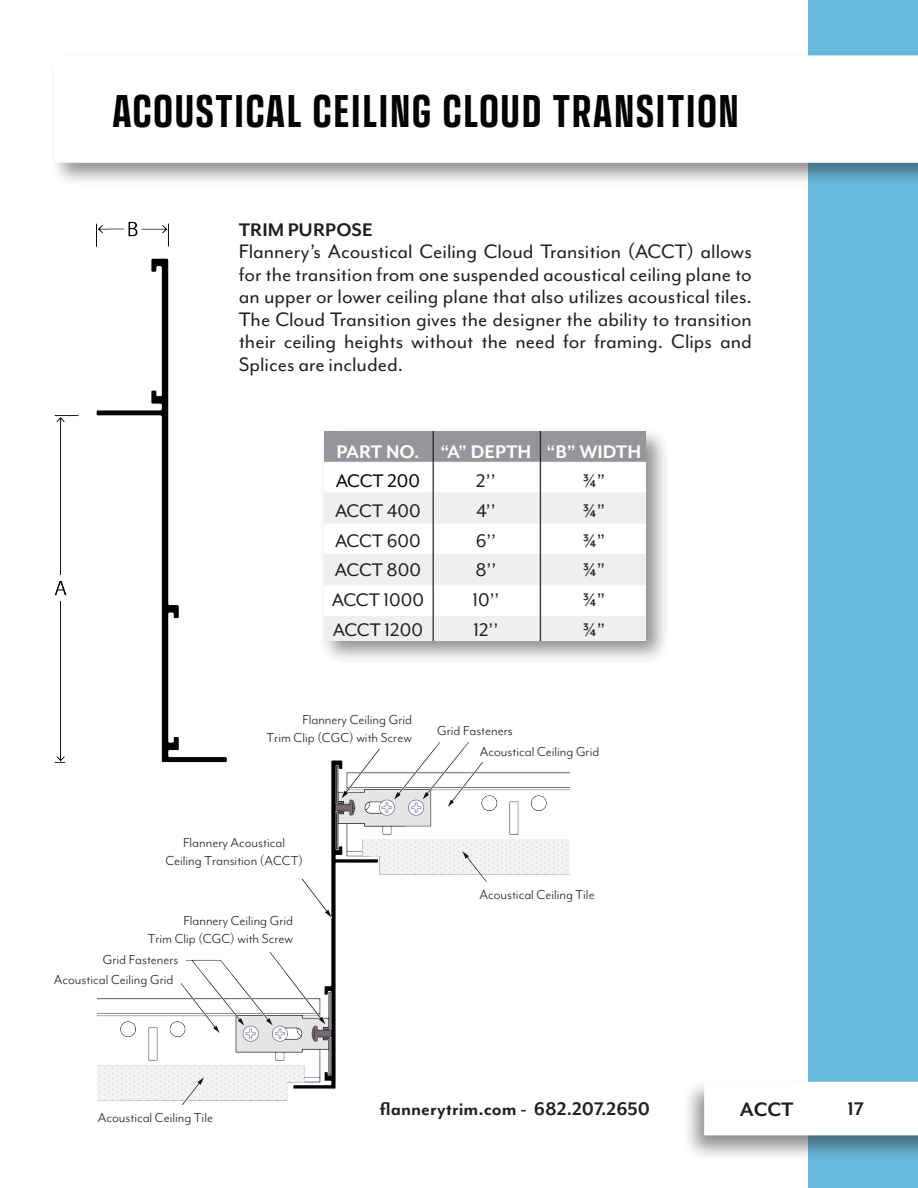
<style>
.page{position:relative;width:918px;height:1188px;background:#fff}
.page>*{position:absolute;margin:0;border:0;box-sizing:border-box;transform-origin:0 0}
.t1{font:700 condensed 45px "Transducer";letter-spacing:.04em;color:#020304}
.t2{font:22.5px/22.5px "Mr Eaves Mod OT";color:#231f20;text-align:justify}
.t3{font:700 22.5px "Mr Eaves Mod OT";color:#231f20}
.t4{font:21px "Mr Eaves Mod OT";color:#231f20}
.t5{font:700 21px "Mr Eaves Mod OT";color:#231f20}
.t6{font:700 21px "Mr Eaves Mod OT";color:#fff}
.t7{font:21px "Mr Eaves Mod OT";letter-spacing:-.005em;color:#020304}
.t8{font:15px/18px "Mr Eaves Mod OT";color:#231f20;text-align:right}
</style>
<div class="page">
<div style="left:808px;top:0;width:110px;height:1188px;background:#68badc"></div>
<div style="left:682px;top:1078px;width:236px;height:84px;background:#231f20;opacity:.5"></div>
<div style="left:704px;top:1081px;width:214px;height:54px;background:#fff"></div>
<div style="left:48px;top:50px;width:870px;height:138px;background:#231f20;opacity:.5"></div>
<div style="left:54px;top:55px;width:864px;height:108px;background:#fff"></div>
<img style="left:54px;top:221px;width:125px;height:542px">
<img style="left:98px;top:742px;width:472px;height:363px">
<div style="left:260px;top:704px;width:152px;height:44px;background:#fff"></div>
<div style="left:478px;top:738px;width:121px;height:24px;background:#fff"></div>
<div style="left:165px;top:820px;width:138px;height:59px;background:#fff"></div>
<div style="left:141px;top:904px;width:152px;height:47px;background:#fff"></div>
<div style="left:478px;top:882px;width:118px;height:22px;background:#fff"></div>
<div style="left:96px;top:946px;width:89px;height:23px;background:#fff"></div>
<div style="left:54px;top:966px;width:127px;height:24px;background:#fff"></div>
<div style="left:318px;top:426px;width:353px;height:239px;background:#231f20;opacity:.5"></div>
<img style="left:324px;top:432px;width:322px;height:209px">
<h1 class="t1" style="left:112px;top:80px;width:628px">ACOUSTICAL CEILING CLOUD TRANSITION</h1>
<p class="t5" style="left:239px;top:218px;width:135px">TRIM PURPOSE</p>
<p class="t2" style="left:239px;top:240px;width:515px">Flannery’s Acoustical Ceiling Cloud Transition (ACCT) allows for the transition from one suspended acoustical ceiling plane to an upper or lower ceiling plane that also utilizes acoustical tiles.<br>The Cloud Transition gives the designer the ability to transition their ceiling heights without the need for framing. Clips and Splices are included.</p>
<p class="t6" style="left:336px;top:440px;width:306px">PART NO. “A” DEPTH “B” WIDTH</p>
<p class="t7" style="left:336px;top:470px;width:86px">ACCT 200</p>
<p class="t4" style="left:476px;top:470px;width:21px">2’’</p>
<p class="t4" style="left:582px;top:470px;width:24px">¾”</p>
<p class="t4" style="left:335px;top:499px;width:87px">ACCT 400</p>
<p class="t4" style="left:476px;top:499px;width:21px">4’’</p>
<p class="t4" style="left:582px;top:499px;width:24px">¾”</p>
<p class="t4" style="left:335px;top:529px;width:87px">ACCT 600</p>
<p class="t4" style="left:476px;top:529px;width:22px">6’’</p>
<p class="t4" style="left:582px;top:529px;width:24px">¾”</p>
<p class="t4" style="left:335px;top:558px;width:88px">ACCT 800</p>
<p class="t4" style="left:475px;top:558px;width:22px">8’’</p>
<p class="t4" style="left:582px;top:558px;width:24px">¾”</p>
<p class="t4" style="left:332px;top:588px;width:94px">ACCT 1000</p>
<p class="t4" style="left:472px;top:588px;width:29px">10’’</p>
<p class="t4" style="left:582px;top:588px;width:24px">¾”</p>
<p class="t4" style="left:333px;top:618px;width:92px">ACCT 1200</p>
<p class="t4" style="left:473px;top:618px;width:27px">12’’</p>
<p class="t4" style="left:582px;top:618px;width:24px">¾”</p>
<p class="t8" style="left:267px;top:710px;width:147px">Flannery Ceiling Grid<br>Trim Clip (CGC) with Screw</p>
<p class="t8" style="left:480px;top:720px;width:121px;line-height:21px;text-align:left;text-indent:-43px">Grid Fasteners<br>Acoustical Ceiling Grid</p>
<p class="t8" style="left:165px;top:833px;width:139px;text-align:center">Flannery Acoustical<br>Ceiling Transition (ACCT)</p>
<p class="t8" style="left:148px;top:911px;width:147px">Flannery Ceiling Grid<br>Trim Clip (CGC) with Screw</p>
<p class="t8" style="left:54px;top:949px;width:126px;line-height:20.4px;text-align:left;text-indent:49px">Grid Fasteners<br>Acoustical Ceiling Grid</p>
<p class="t8" style="left:98px;top:1109px;width:117px">Acoustical Ceiling Tile</p>
<p class="t8" style="left:479px;top:886px;width:117px">Acoustical Ceiling Tile</p>
<p class="t5" style="left:380px;top:1097px;width:272px">flannerytrim.com - 682.207.2650</p>
<p class="t5" style="left:848px;top:1097px;width:18px">17</p>
<p class="t3" style="left:740px;top:1097px;width:55px">ACCT</p>
</div>
